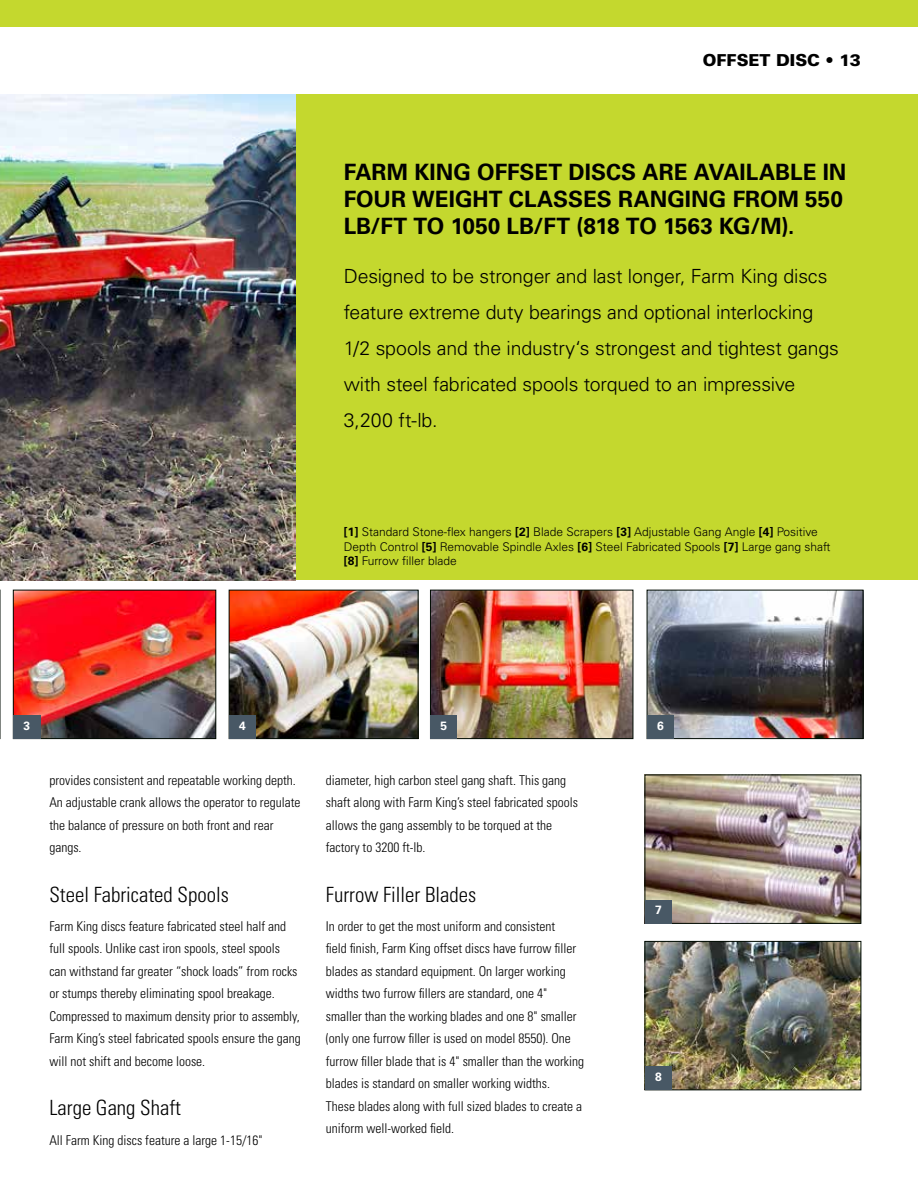
<style>
.page{position:relative;width:918px;height:1188px;background:#fff}
.page>*{position:absolute;margin:0;border:0;box-sizing:border-box;transform-origin:0 0}
.t1{font:700 22.5px/27px "Univers LT Std";color:#000}
.t2{font:300 condensed 21px "Univers LT Std";color:#000}
.t3{font:300 19.5px/36px "Univers LT Std";letter-spacing:-.01em;color:#000}
.t4{font:900 16.5px "Univers LT Std";color:#000}
.t5{font:300 condensed 13.5px/22.5px "Univers LT Std";color:#000}
.t6{font:300 12px/14.4px "Univers LT Std";color:#000}
.t7{font:700 12px "Univers LT Std";color:#fff}
.s1{font-weight:700}
</style>
<div class="page">
<div style="left:292px;top:94px;width:626px;height:486px;background:#c4d82e"></div>
<svg style="left:0;top:590px;width:1px;height:149px"></svg>
<img style="left:15px;top:592px;width:199px;height:145px">
<div style="left:13px;top:590px;width:203px;height:149px;border:1px solid #010c03"></div>
<div style="left:0;top:0;width:918px;height:26px;background:#c4d82e"></div>
<img style="left:231px;top:592px;width:185px;height:145px">
<div style="left:229px;top:590px;width:189px;height:149px;border:1px solid #010c03"></div>
<img style="left:432px;top:592px;width:199px;height:145px">
<div style="left:430px;top:590px;width:203px;height:149px;border:1px solid #010c03"></div>
<img style="left:649px;top:592px;width:212px;height:145px">
<div style="left:647px;top:590px;width:216px;height:149px;border:1px solid #010c03"></div>
<div style="left:13px;top:715px;width:27px;height:24px;background:#485865"></div>
<div style="left:229px;top:715px;width:27px;height:24px;background:#485865"></div>
<div style="left:430px;top:715px;width:27px;height:24px;background:#485865"></div>
<div style="left:647px;top:715px;width:27px;height:24px;background:#485865"></div>
<img style="left:647px;top:943px;width:212px;height:145px">
<div style="left:645px;top:941px;width:216px;height:149px;border:1px solid #010c03"></div>
<img style="left:647px;top:777px;width:212px;height:145px">
<div style="left:645px;top:775px;width:216px;height:149px;border:1px solid #010c03"></div>
<div style="left:645px;top:900px;width:27px;height:23px;background:#485865"></div>
<div style="left:645px;top:1066px;width:27px;height:24px;background:#485865"></div>
<img style="left:0;top:94px;width:295px;height:486px">
<p class="t4" style="left:703px;top:50px;width:160px">OFFSET DISC • 13</p>
<h1 class="t1" style="left:344px;top:159px;width:504px">FARM KING OFFSET DISCS ARE AVAILABLE IN<br>FOUR WEIGHT CLASSES RANGING FROM 550<br>LB/FT TO 1050 LB/FT (818 TO 1563 KG/M).</h1>
<p class="t3" style="left:344px;top:258px;width:497px">Designed to be stronger and last longer, Farm King discs feature extreme duty bearings and optional interlocking 1/2 spools and the industry‘s strongest and tightest gangs with steel fabricated spools torqued to an impressive 3,200 ft-lb.</p>
<p class="t6" style="left:344px;top:525px;width:488px"><span class="s1">[1]</span> Standard Stone-flex hangers <span class="s1">[2]</span> Blade Scrapers <span class="s1">[3]</span> Adjustable Gang Angle <span class="s1">[4]</span> Positive<br>Depth Control <span class="s1">[5]</span> Removable Spindle Axles <span class="s1">[6]</span> Steel Fabricated Spools <span class="s1">[7]</span> Large gang shaft <span class="s1">[8]</span> Furrow filler blade</p>
<p class="t7" style="left:23px;top:718px;width:8px">3</p>
<p class="t7" style="left:239px;top:718px;width:8px">4</p>
<p class="t7" style="left:441px;top:718px;width:8px">5</p>
<p class="t7" style="left:657px;top:718px;width:8px">6</p>
<p class="t5" style="left:49px;top:769px;width:253px">provides consistent and repeatable working depth.<br>An adjustable crank allows the operator to regulate the balance of pressure on both front and rear gangs.</p>
<h2 class="t2" style="left:49px;top:882px;width:181px">Steel Fabricated Spools</h2>
<p class="t5" style="left:49px;top:915px;width:253px">Farm King discs feature fabricated steel half and full spools. Unlike cast iron spools, steel spools can withstand far greater “shock loads” from rocks or stumps thereby eliminating spool breakage.<br>Compressed to maximum density prior to assembly, Farm King’s steel fabricated spools ensure the gang will not shift and become loose.</p>
<h2 class="t2" style="left:49px;top:1095px;width:133px">Large Gang Shaft</h2>
<p class="t5" style="left:49px;top:1129px;width:215px">All Farm King discs feature a large 1-15/16"</p>
<p class="t5" style="left:326px;top:769px;width:254px">diameter, high carbon steel gang shaft. This gang shaft along with Farm King’s steel fabricated spools allows the gang assembly to be torqued at the factory to 3200 ft-lb.</p>
<h2 class="t2" style="left:326px;top:882px;width:152px">Furrow Filler Blades</h2>
<p class="t5" style="left:326px;top:915px;width:260px">In order to get the most uniform and consistent<br>field finish, Farm King offset discs have furrow filler blades as standard equipment. On larger working widths two furrow fillers are standard, one 4" smaller than the working blades and one 8" smaller (only one furrow filler is used on model 8550). One furrow filler blade that is 4" smaller than the working blades is standard on smaller working widths.<br>These blades along with full sized blades to create a uniform well-worked field.</p>
<p class="t7" style="left:655px;top:903px;width:8px">7</p>
<p class="t7" style="left:655px;top:1070px;width:8px">8</p>
</div>
